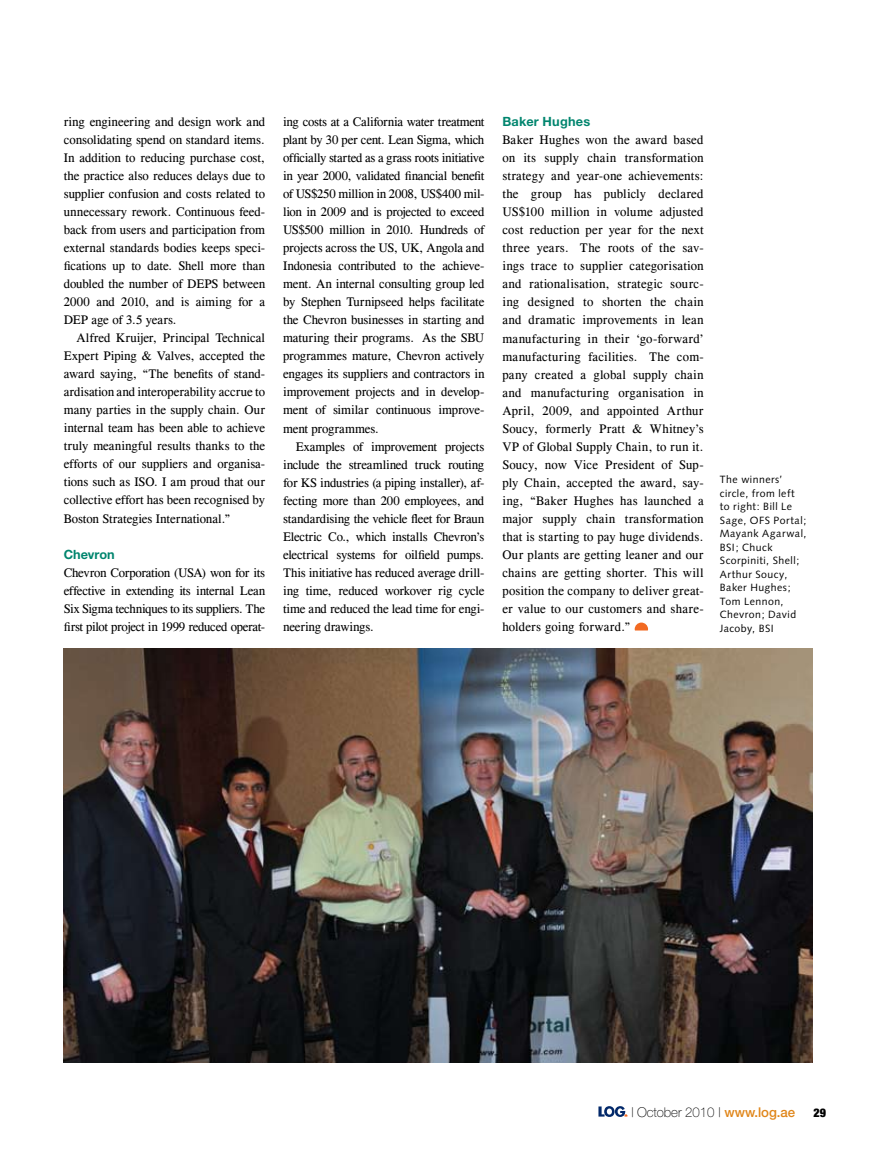
<style>
.page{position:relative;width:876px;height:1149px;background:#fff}
.page>*{position:absolute;margin:0;border:0;box-sizing:border-box;transform-origin:0 0}
.t1{font:100 13.5px "Helvetica Neue LT Std";letter-spacing:-.005em;color:#000}
.t2{font:12.75px/18px "CG Times";letter-spacing:-.005em;color:#000;text-align:justify}
.t3{font:700 12.75px "Helvetica Neue LT Std";letter-spacing:.01em;color:#00856e}
.t4{font:900 condensed 12px "Helvetica Neue LT Std";color:#000}
.t5{font:10.5px/13.5px "Syntax";letter-spacing:.045em;color:#000}
.s1{font-stretch:condensed}
.s2{font-weight:500;color:#e0861a}
</style>
<div class="page">
<svg style="left:598px;top:1106px;width:29px;height:10px"></svg>
<img style="left:64px;top:648px;width:748px;height:414px">
<svg style="left:635px;top:622px;width:13px;height:8px"></svg>
<p class="t2" style="left:64px;top:113px;width:203px">ring engineering and design work and consolidating spend on standard items.<br>In addition to reducing purchase cost, the practice also reduces delays due to supplier confusion and costs related to unnecessary rework. Continuous feed&shy;back from users and participation from external standards bodies keeps speci&shy;fications up to date. Shell more than doubled the number of DEPS between 2000 and 2010, and is aiming for a DEP age of 3.5 years.</p>
<p class="t2" style="left:64px;top:329px;width:203px;text-indent:13px">Alfred Kruijer, Principal Technical Expert Piping &amp; Valves, accepted the award saying, “The benefits of stand&shy;ardisation and interoperability accrue to many parties in the supply chain. Our internal team has been able to achieve truly meaningful results thanks to the efforts of our suppliers and organisa&shy;tions such as ISO. I am proud that our collective effort has been recognised by Boston Strategies International.”</p>
<p class="t3" style="left:64px;top:546px;width:53px">Chevron</p>
<p class="t2" style="left:64px;top:563px;width:203px">Chevron Corporation (USA) won for its effective in extending its internal Lean Six Sigma techniques to its suppliers. The first pilot project in 1999 reduced operat-</p>
<p class="t2" style="left:283px;top:113px;width:203px">ing costs at a California water treatment plant by 30 per cent. Lean Sigma, which officially started as a grass roots initiative in year 2000, validated financial benefit of US$250 million in 2008, US$400 mil&shy;lion in 2009 and is projected to exceed US$500 million in 2010. Hundreds of projects across the US, UK, Angola and Indonesia contributed to the achieve&shy;ment. An internal consulting group led by Stephen Turnipseed helps facilitate the Chevron businesses in starting and maturing their programs. As the SBU programmes mature, Chevron actively engages its suppliers and contractors in improvement projects and in develop&shy;ment of similar continuous improve&shy;ment programmes.</p>
<p class="t2" style="left:283px;top:437px;width:203px;text-indent:13px">Examples of improvement projects include the streamlined truck routing for KS industries (a piping installer), af&shy;fecting more than 200 employees, and standardising the vehicle fleet for Braun Electric Co., which installs Chevron’s electrical systems for oilfield pumps.<br>This initiative has reduced average drill&shy;ing time, reduced workover rig cycle time and reduced the lead time for engi&shy;neering drawings.</p>
<p class="t3" style="left:502px;top:114px;width:89px">Baker Hughes</p>
<p class="t2" style="left:502px;top:131px;width:203px">Baker Hughes won the award based on its supply chain transformation strategy and year-one achievements: the group has publicly declared US$100 million in volume adjusted cost reduction per year for the next three years. The roots of the sav&shy;ings trace to supplier categorisation and rationalisation, strategic sourc&shy;ing designed to shorten the chain and dramatic improvements in lean manufacturing in their ‘go-forward’ manufacturing facilities. The com&shy;pany created a global supply chain and manufacturing organisation in April, 2009, and appointed Arthur Soucy, formerly Pratt &amp; Whitney’s VP of Global Supply Chain, to run it.<br>Soucy, now Vice President of Sup&shy;ply Chain, accepted the award, say&shy;ing, “Baker Hughes has launched a major supply chain transformation that is starting to pay huge dividends.<br>Our plants are getting leaner and our chains are getting shorter. This will position the company to deliver great&shy;er value to our customers and share&shy;holders going forward.”</p>
<p class="t5" style="left:720px;top:472px;width:88px">The winners’ circle, from left to right: Bill Le<br>Sage, OFS Portal;<br>Mayank Agarwal,<br>BSI; Chuck<br>Scorpiniti, Shell;<br>Arthur Soucy,<br>Baker Hughes;<br>Tom Lennon,<br>Chevron; David<br>Jacoby, BSI</p>
<p class="t1" style="left:631px;top:1103px;width:165px"><span class="s1">|</span> October 2010 <span class="s1">|</span> <span class="s2">www.log.ae</span></p>
<p class="t4" style="left:813px;top:1104px;width:14px">29</p>
</div>
